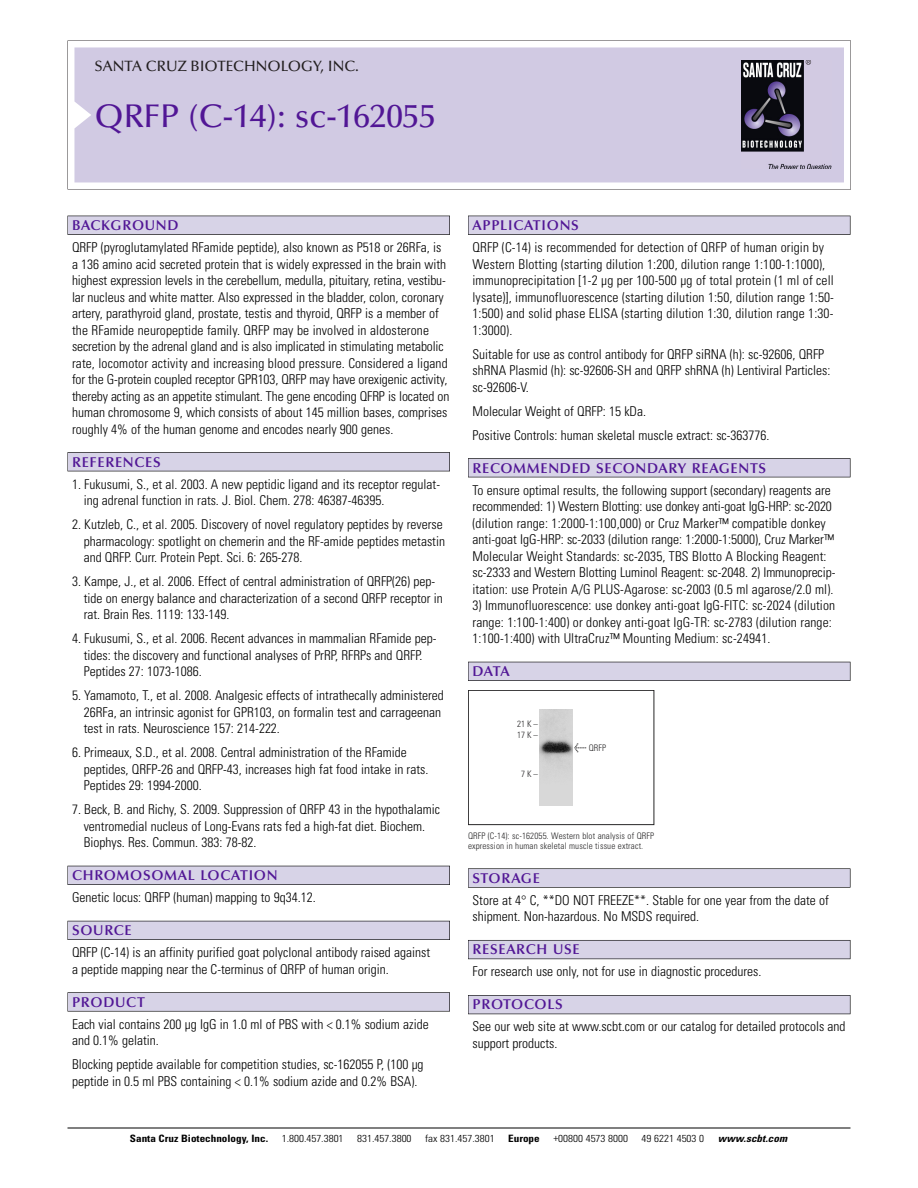
<style>
.page{position:relative;width:918px;height:1188px;background:#fff}
.page>*{position:absolute;margin:0;border:0;box-sizing:border-box;transform-origin:0 0}
.t1{font:500 33px "Optima";color:#511695}
.t2{font:500 15px "Optima";color:#231f20}
.t3{font:600 14.25px "Optima";letter-spacing:.05em;color:#511695}
.t4{font:300 condensed 13.5px/16.5px "Univers";color:#000}
.t5{font:300 condensed 10.2px "Univers";color:#000;scale:1.1 1}
.t6{font:700 condensed 10.2px "Univers";color:#000;scale:1.1 1}
.t7{font:italic 700 condensed 10.2px "Univers";letter-spacing:.005em;color:#000;scale:1.1 1}
.t8{font:9px/10.5px "Univers Condensed Light+FDPSDQ";letter-spacing:.015em;color:#272627}
.s1{font-family:"Meta Plus Book Roman+QFVUXU";font-size:10.5px}
</style>
<div class="page">
<svg style="left:68px;top:40px;width:783px;height:149px"></svg>
<div style="left:74px;top:47px;width:770px;height:135px;background:#d1cae3"></div>
<img style="left:741px;top:60px;width:90px;height:108px">
<div style="left:68px;top:216px;width:382px;height:19px;background:#525155"></div>
<div style="left:68px;top:216px;width:381px;height:18px;background:#d7d3e7"></div>
<div style="left:68px;top:452px;width:382px;height:19px;background:#525155"></div>
<div style="left:68px;top:453px;width:381px;height:18px;background:#d7d3e7"></div>
<div style="left:68px;top:866px;width:382px;height:19px;background:#525158"></div>
<div style="left:68px;top:866px;width:381px;height:18px;background:#d7d3e7"></div>
<div style="left:68px;top:921px;width:382px;height:19px;background:#54535a"></div>
<div style="left:68px;top:921px;width:381px;height:18px;background:#d7d3e7"></div>
<svg style="left:68px;top:992px;width:382px;height:20px"></svg>
<div style="left:68px;top:993px;width:381px;height:18px;background:#d7d3e7"></div>
<div style="left:468px;top:216px;width:382px;height:19px;background:#525155"></div>
<div style="left:468px;top:216px;width:382px;height:18px;background:#d7d3e7"></div>
<div style="left:468px;top:458px;width:382px;height:19px;background:#525155"></div>
<div style="left:468px;top:459px;width:382px;height:18px;background:#d7d3e7"></div>
<div style="left:468px;top:662px;width:382px;height:19px;background:#525158"></div>
<div style="left:468px;top:662px;width:382px;height:18px;background:#d7d3e7"></div>
<div style="left:468px;top:868px;width:382px;height:20px;background:#666"></div>
<div style="left:468px;top:869px;width:382px;height:18px;background:#d7d3e7"></div>
<div style="left:468px;top:940px;width:382px;height:19px;background:#5b5961"></div>
<div style="left:468px;top:941px;width:382px;height:18px;background:#d7d3e7"></div>
<div style="left:468px;top:995px;width:382px;height:19px;background:#535259"></div>
<div style="left:468px;top:996px;width:382px;height:18px;background:#d7d3e7"></div>
<hr style="left:68px;top:1128px;width:782px;height:1px;background:#000">
<div style="left:468px;top:690px;width:186px;height:135px;border:1px solid #272627"></div>
<img style="left:539px;top:710px;width:33px;height:95px">
<p class="t2" style="left:94px;top:61px;width:266px">SANTA CRUZ BIOTECHNOLOGY, INC.</p>
<h1 class="t1" style="left:94px;top:103px;width:343px">QRFP (C-14): sc-162055</h1>
<p class="t3" style="left:72px;top:219px;width:108px">BACKGROUND</p>
<p class="t4" style="left:72px;top:240px;width:379px">QRFP (pyroglutamylated RFamide peptide), also known as P518 or 26RFa, is a 136 amino acid secreted protein that is widely expressed in the brain with highest expression levels in the cerebellum, medulla, pituitary, retina, vestibu&shy;lar nucleus and white matter. Also expressed in the bladder, colon, coronary artery, parathyroid gland, prostate, testis and thyroid, QRFP is a member of the RFamide neuropeptide family. QRFP may be involved in aldosterone secretion by the adrenal gland and is also implicated in stimulating metabolic rate, locomotor activity and increasing blood pressure. Considered a ligand for the G-protein coupled receptor GPR103, QRFP may have orexigenic activity, thereby acting as an appetite stimulant. The gene encoding QFRP is located on human chromosome 9, which consists of about 145 million bases, comprises roughly 4% of the human genome and encodes nearly 900 genes.</p>
<p class="t3" style="left:72px;top:456px;width:90px">REFERENCES</p>
<p class="t4" style="left:84px;top:477px;width:358px;text-indent:-12px">1. Fukusumi, S., et al. 2003. A new peptidic ligand and its receptor regulat&shy;ing adrenal function in rats. J. Biol. Chem. 278: 46387-46395.</p>
<p class="t4" style="left:84px;top:517px;width:363px;text-indent:-12px">2. Kutzleb, C., et al. 2005. Discovery of novel regulatory peptides by reverse pharmacology: spotlight on chemerin and the RF-amide peptides metastin and QRFP. Curr. Protein Pept. Sci. 6: 265-278.</p>
<p class="t4" style="left:84px;top:574px;width:361px;text-indent:-12px">3. Kampe, J., et al. 2006. Effect of central administration of QRFP(26) pep&shy;tide on energy balance and characterization of a second QRFP receptor in rat. Brain Res. 1119: 133-149.</p>
<p class="t4" style="left:84px;top:631px;width:354px;text-indent:-12px">4. Fukusumi, S., et al. 2006. Recent advances in mammalian RFamide pep&shy;tides: the discovery and functional analyses of PrRP, RFRPs and QRFP.<br>Peptides 27: 1073-1086.</p>
<p class="t4" style="left:84px;top:688px;width:362px;text-indent:-12px">5. Yamamoto, T., et al. 2008. Analgesic effects of intrathecally administered<br>26RFa, an intrinsic agonist for GPR103, on formalin test and carrageenan test in rats. Neuroscience 157: 214-222.</p>
<p class="t4" style="left:84px;top:745px;width:346px;text-indent:-12px">6. Primeaux, S.D., et al. 2008. Central administration of the RFamide peptides, QRFP-26 and QRFP-43, increases high fat food intake in rats.<br>Peptides 29: 1994-2000.</p>
<p class="t4" style="left:84px;top:802px;width:358px;text-indent:-12px">7. Beck, B. and Richy, S. 2009. Suppression of QRFP 43 in the hypothalamic ventromedial nucleus of Long-Evans rats fed a high-fat diet. Biochem.<br>Biophys. Res. Commun. 383: 78-82.</p>
<p class="t3" style="left:72px;top:870px;width:207px">CHROMOSOMAL LOCATION</p>
<p class="t4" style="left:72px;top:890px;width:245px">Genetic locus: QRFP (human) mapping to 9q34.12.</p>
<p class="t3" style="left:72px;top:925px;width:61px">SOURCE</p>
<p class="t4" style="left:72px;top:945px;width:360px">QRFP (C-14) is an affinity purified goat polyclonal antibody raised against a peptide mapping near the C-terminus of QRFP of human origin.</p>
<p class="t3" style="left:72px;top:996px;width:74px">PRODUCT</p>
<p class="t4" style="left:72px;top:1017px;width:358px">Each vial contains 200 µg IgG in 1.0 ml of PBS with &lt; 0.1% sodium azide and 0.1% gelatin.</p>
<p class="t4" style="left:72px;top:1057px;width:353px">Blocking peptide available for competition studies, sc-162055 P, (100 µg peptide in 0.5 ml PBS containing &lt; 0.1% sodium azide and 0.2% BSA).</p>
<p class="t3" style="left:473px;top:219px;width:108px">APPLICATIONS</p>
<p class="t4" style="left:473px;top:240px;width:363px">QRFP (C-14) is recommended for detection of QRFP of human origin by Western Blotting (starting dilution 1:200, dilution range 1:100-1:1000), immunoprecipitation [1-2 µg per 100-500 µg of total protein (1 ml of cell lysate)], immunofluorescence (starting dilution 1:50, dilution range 1:50- 1:500) and solid phase ELISA (starting dilution 1:30, dilution range 1:30- 1:3000).</p>
<p class="t4" style="left:473px;top:347px;width:359px">Suitable for use as control antibody for QRFP siRNA (h): sc-92606, QRFP shRNA Plasmid (h): sc-92606-SH and QRFP shRNA (h) Lentiviral Particles: sc-92606-V.</p>
<p class="t4" style="left:473px;top:400px;width:299px;line-height:24px">Molecular Weight of QRFP: 15 kDa.<br>Positive Controls: human skeletal muscle extract: sc-363776.</p>
<p class="t3" style="left:473px;top:462px;width:295px">RECOMMENDED SECONDARY REAGENTS</p>
<p class="t4" style="left:473px;top:483px;width:364px">To ensure optimal results, the following support (secondary) reagents are recommended: 1) Western Blotting: use donkey anti-goat IgG-HRP: sc-2020 (dilution range: 1:2000-1:100,000) or Cruz Marker™ compatible donkey anti-goat IgG-HRP: sc-2033 (dilution range: 1:2000-1:5000), Cruz Marker™ Molecular Weight Standards: sc-2035, TBS Blotto A Blocking Reagent: sc-2333 and Western Blotting Luminol Reagent: sc-2048. 2) Immunoprecip&shy;itation: use Protein A/G PLUS-Agarose: sc-2003 (0.5 ml agarose/2.0 ml).</p>
<p class="t4" style="left:473px;top:598px;width:364px">3) Immunofluorescence: use donkey anti-goat IgG-FITC: sc-2024 (dilution range: 1:100-1:400) or donkey anti-goat IgG-TR: sc-2783 (dilution range:<br>1:100-1:400) with UltraCruz™ Mounting Medium: sc-24941.</p>
<p class="t3" style="left:473px;top:666px;width:39px">DATA</p>
<p class="t8" style="left:517px;top:718px;width:22px;line-height:11.6px">21K–<br>17K–</p>
<p class="t8" style="left:521px;top:769px;width:18px">7K–</p>
<p class="t8" style="left:574px;top:744px;width:34px"><span class="s1">&lt;</span> QRFP</p>
<p class="t8" style="left:468px;top:831px;width:188px">QRFP (C-14): sc-162055. Western blot analysis of QRFP expression in human skeletal muscle tissue extract.</p>
<p class="t3" style="left:473px;top:872px;width:69px">STORAGE</p>
<p class="t4" style="left:473px;top:893px;width:358px">Store at 4° C, **DO NOT FREEZE**. Stable for one year from the date of shipment. Non-hazardous. No MSDS required.</p>
<p class="t3" style="left:473px;top:944px;width:109px">RESEARCH USE</p>
<p class="t4" style="left:473px;top:965px;width:290px">For research use only, not for use in diagnostic procedures.</p>
<p class="t3" style="left:473px;top:999px;width:92px">PROTOCOLS</p>
<p class="t4" style="left:473px;top:1020px;width:375px">See our web site at www.scbt.com or our catalog for detailed protocols and support products.</p>
<p class="t6" style="left:130px;top:1135px;width:127px">Santa Cruz Biotechnology, Inc.</p>
<p class="t5" style="left:282px;top:1135px;width:58px">1.800.457.3801</p>
<p class="t5" style="left:357px;top:1135px;width:51px">831.457.3800</p>
<p class="t5" style="left:425px;top:1135px;width:65px">fax 831.457.3801</p>
<p class="t6" style="left:508px;top:1135px;width:30px">Europe</p>
<p class="t5" style="left:553px;top:1135px;width:69px">+00800 4573 8000</p>
<p class="t5" style="left:642px;top:1135px;width:58px">49 6221 4503 0</p>
<p class="t7" style="left:718px;top:1135px;width:64px">www.scbt.com</p>
</div>
